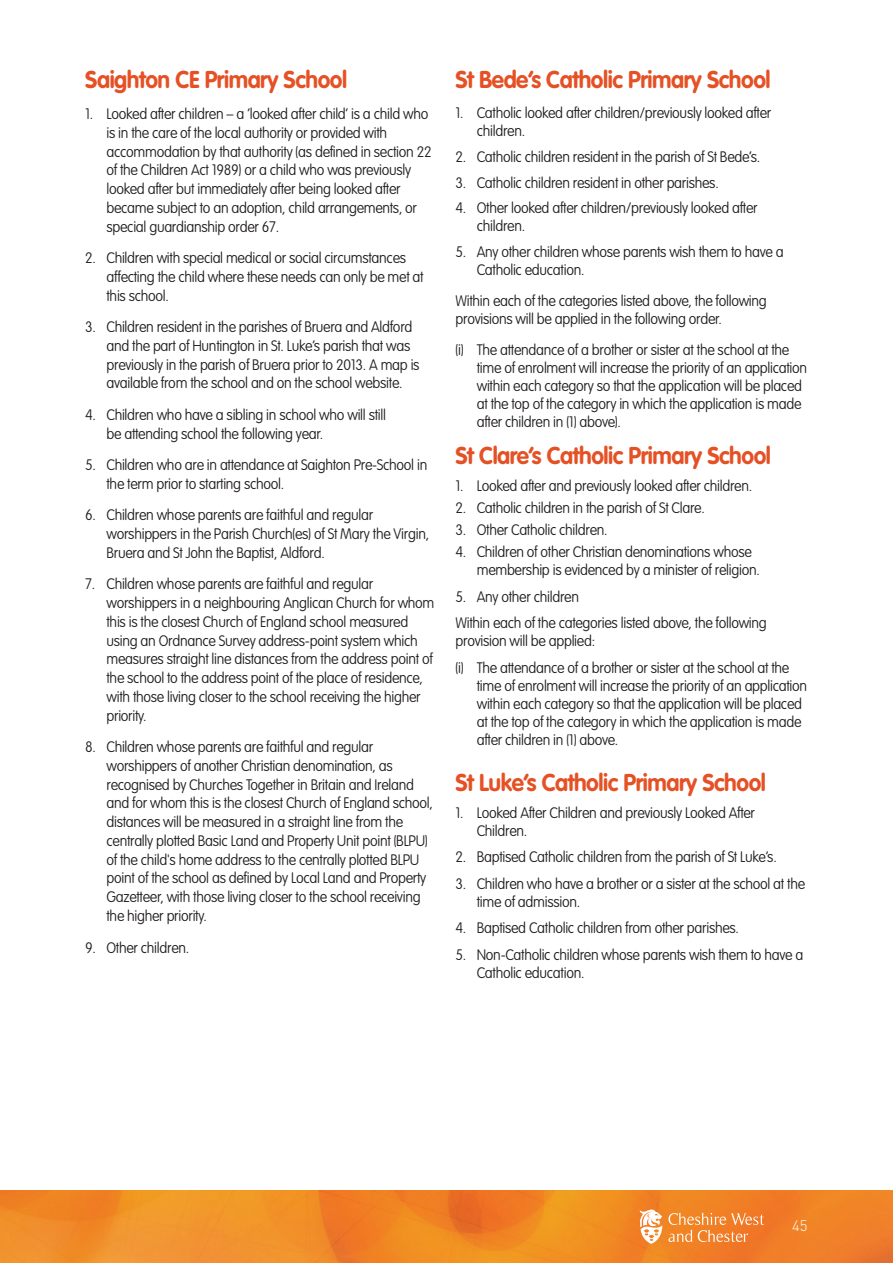
<style>
.page{position:relative;width:893px;height:1263px;background:#fff}
.page>*{position:absolute;margin:0;border:0;box-sizing:border-box;transform-origin:0 0}
.t1{font:700 24px "VAG Rounded";letter-spacing:-.02em;color:#e55125;scale:.95 1}
.t2{font:100 15px/18.8px "VAG Rounded";letter-spacing:-.02em;color:#231f20;scale:.95 1}
.t3{font:300 15px "DIN";color:#fff}
</style>
<div class="page">
<img style="left:0;top:1191px;width:893px;height:72px">
<svg style="left:668px;top:1213px;width:96px;height:29px"></svg>
<svg style="left:640px;top:1209px;width:22px;height:35px"></svg>
<p class="t1" style="left:85px;top:69px;width:277px">Saighton CE Primary School</p>
<p class="t2" style="left:107px;top:106px;width:344px;text-indent:-21px">1. Looked after children – a ‘looked after child’ is a child who is in the care of the local authority or provided with accommodation by that authority (as defined in section 22 of the Children Act 1989) or a child who was previously looked after but immediately after being looked after became subject to an adoption, child arrangements, or special guardianship order 67.</p>
<p class="t2" style="left:107px;top:250px;width:335px;text-indent:-21px">2. Children with special medical or social circumstances affecting the child where these needs can only be met at this school.</p>
<p class="t2" style="left:107px;top:319px;width:331px;text-indent:-21px">3. Children resident in the parishes of Bruera and Aldford and the part of Huntington in St. Luke’s parish that was previously in the parish of Bruera prior to 2013. A map is available from the school and on the school website.</p>
<p class="t2" style="left:107px;top:406px;width:296px;text-indent:-21px">4. Children who have a sibling in school who will still be attending school the following year.</p>
<p class="t2" style="left:107px;top:457px;width:339px;text-indent:-21px">5. Children who are in attendance at Saighton Pre-School in the term prior to starting school.</p>
<p class="t2" style="left:107px;top:507px;width:341px;text-indent:-21px">6. Children whose parents are faithful and regular worshippers in the Parish Church(es) of St Mary the Virgin,<br>Bruera and St John the Baptist, Aldford.</p>
<p class="t2" style="left:107px;top:576px;width:347px;text-indent:-21px">7. Children whose parents are faithful and regular worshippers in a neighbouring Anglican Church for whom this is the closest Church of England school measured using an Ordnance Survey address-point system which measures straight line distances from the address point of the school to the address point of the place of residence, with those living closer to the school receiving the higher priority.</p>
<p class="t2" style="left:107px;top:739px;width:345px;text-indent:-21px">8. Children whose parents are faithful and regular worshippers of another Christian denomination, as recognised by Churches Together in Britain and Ireland and for whom this is the closest Church of England school, distances will be measured in a straight line from the centrally plotted Basic Land and Property Unit point (BLPU) of the child's home address to the centrally plotted BLPU point of the school as defined by Local Land and Property Gazetteer, with those living closer to the school receiving the higher priority.</p>
<p class="t2" style="left:85px;top:939px;width:111px">9. Other children.</p>
<p class="t1" style="left:455px;top:69px;width:333px">St Bede’s Catholic Primary School</p>
<p class="t2" style="left:477px;top:105px;width:312px;line-height:18px;text-indent:-21px">1. Catholic looked after children/previously looked after children.</p>
<p class="t2" style="left:455px;top:148px;width:322px">2. Catholic children resident in the parish of St Bede’s.</p>
<p class="t2" style="left:455px;top:174px;width:279px">3. Catholic children resident in other parishes.</p>
<p class="t2" style="left:477px;top:200px;width:297px;line-height:18px;text-indent:-21px">4. Other looked after children/previously looked after children.</p>
<p class="t2" style="left:477px;top:244px;width:325px;line-height:18px;text-indent:-21px">5. Any other children whose parents wish them to have a<br>Catholic education.</p>
<p class="t2" style="left:455px;top:293px;width:329px;line-height:18px">Within each of the categories listed above, the following provisions will be applied in the following order.</p>
<p class="t2" style="left:477px;top:341px;width:349px;line-height:18px;text-indent:-21px">(i) The attendance of a brother or sister at the school at the time of enrolment will increase the priority of an application within each category so that the application will be placed at the top of the category in which the application is made after children in (1) above).</p>
<p class="t1" style="left:455px;top:446px;width:334px">St Clare’s Catholic Primary School</p>
<p class="t2" style="left:455px;top:477px;width:314px">1. Looked after and previously looked after children.</p>
<p class="t2" style="left:455px;top:499px;width:264px">2. Catholic children in the parish of St Clare.</p>
<p class="t2" style="left:455px;top:522px;width:162px">3. Other Catholic children.</p>
<p class="t2" style="left:477px;top:544px;width:299px;line-height:18px;text-indent:-21px">4. Children of other Christian denominations whose membership is evidenced by a minister of religion.</p>
<p class="t2" style="left:455px;top:588px;width:131px">5. Any other children</p>
<p class="t2" style="left:455px;top:615px;width:329px;line-height:18px">Within each of the categories listed above, the following provision will be applied:</p>
<p class="t2" style="left:477px;top:660px;width:349px;line-height:18px;text-indent:-21px">(i) The attendance of a brother or sister at the school at the time of enrolment will increase the priority of an application within each category so that the application will be placed at the top of the category in which the application is made after children in (1) above.</p>
<p class="t1" style="left:455px;top:773px;width:328px">St Luke’s Catholic Primary School</p>
<p class="t2" style="left:477px;top:804px;width:294px;line-height:18px;text-indent:-21px">1. Looked After Children and previously Looked After<br>Children.</p>
<p class="t2" style="left:455px;top:849px;width:340px">2. Baptised Catholic children from the parish of St Luke’s.</p>
<p class="t2" style="left:477px;top:875px;width:347px;line-height:18px;text-indent:-21px">3. Children who have a brother or a sister at the school at the time of admission.</p>
<p class="t2" style="left:455px;top:920px;width:300px">4. Baptised Catholic children from other parishes.</p>
<p class="t2" style="left:477px;top:946px;width:345px;line-height:18px;text-indent:-21px">5. Non-Catholic children whose parents wish them to have a<br>Catholic education.</p>
<p class="t3" style="left:792px;top:1220px;width:17px">45</p>
</div>
